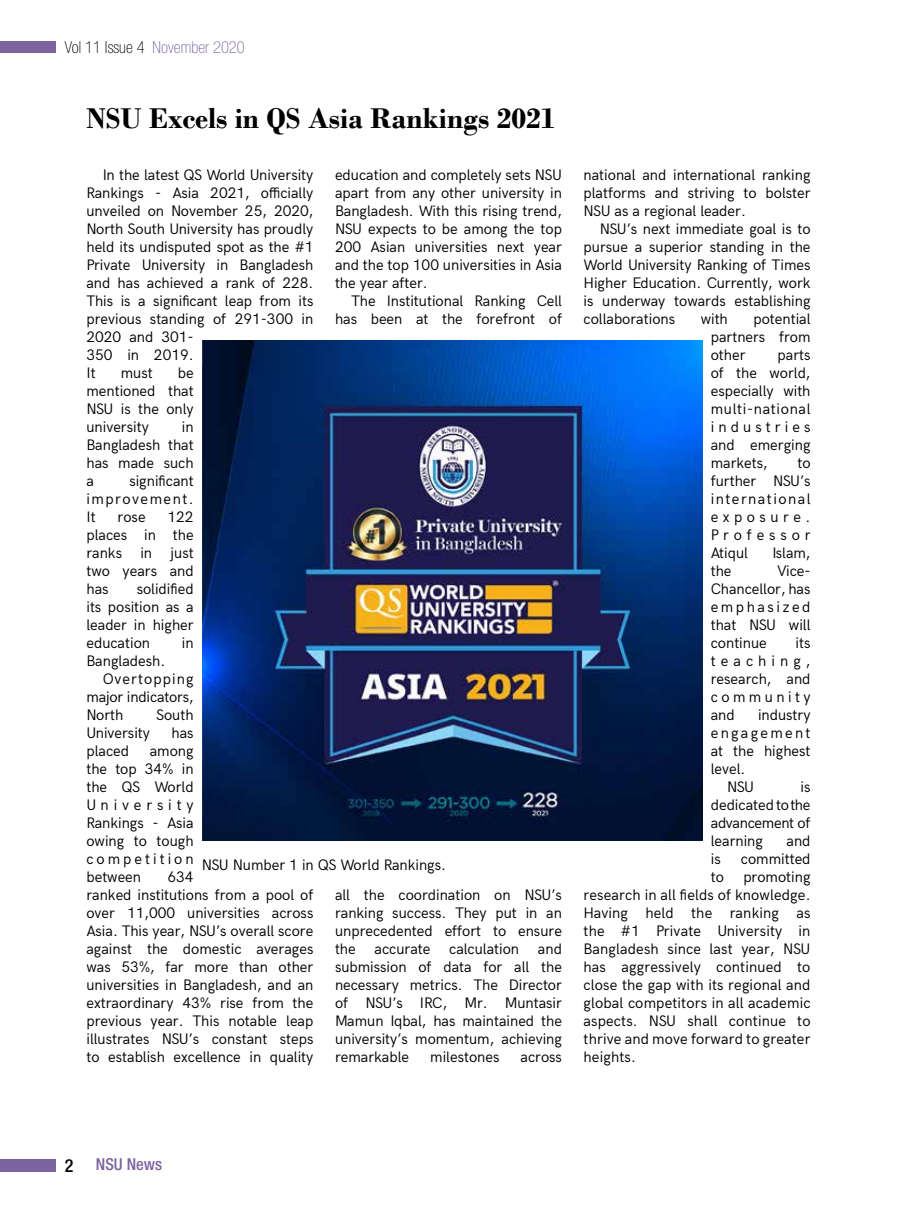
<style>
.page{position:relative;width:897px;height:1210px;background:#fff}
.page>*{position:absolute;margin:0;border:0;box-sizing:border-box;transform-origin:0 0}
.t1{font:700 30px "Bodoni";color:#000}
.t2{font:100 condensed 16.5px "Helvetica Neue LT Pro";color:#7b64a0}
.t3{font:500 condensed 16.5px "Helvetica Neue LT Pro";color:#7b64a0}
.t4{font:15px/18px "Acari Sans";color:#000;text-align:justify}
.t5{font:15px "Acari Sans";letter-spacing:.07em;color:#000}
.t6{font:15px "Acari Sans";letter-spacing:.15em;color:#000}
.s1{color:#000}
.s2{font-size:18px;color:#000}
</style>
<div class="page">
<div style="left:0;top:1158px;width:56px;height:13px;background:#7b64a0"></div>
<div style="left:0;top:41px;width:56px;height:11px;background:#7b64a0"></div>
<img style="left:202px;top:340px;width:500px;height:500px">
<p class="t2" style="left:65px;top:38px;width:181px"><span class="s1">Vol 11 Issue 4</span> November 2020</p>
<h1 class="t1" style="left:86px;top:100px;width:470px">NSU Excels in QS Asia Rankings 2021</h1>
<p class="t4" style="left:86px;top:165px;width:228px;text-align:left;text-indent:16px">In the latest QS World University<br>Rankings - Asia 2021, officially unveiled on November 25, 2020,<br>North South University has proudly held its undisputed spot as the #1<br>Private University in Bangladesh and has achieved a rank of 228.<br>This is a significant leap from its previous standing of 291-300 in<br>2020 and 301-<br>350 in 2019.<br>It</p>
<p class="t4" style="left:335px;top:165px;width:228px">education and completely sets NSU apart from any other university in Bangladesh. With this rising trend, NSU expects to be among the top 200 Asian universities next year and the top 100 universities in Asia the year after.</p>
<p class="t4" style="left:335px;top:291px;width:228px;text-align:right">The Institutional Ranking Cell has been at the forefront of</p>
<p class="t4" style="left:86px;top:363px;width:109px;text-indent:91px">be mentioned that NSU is the only university</p>
<p class="t4" style="left:121px;top:363px;width:33px">must</p>
<p class="t4" style="left:86px;top:417px;width:109px;text-indent:95px">in Bangladesh that has made such a</p>
<p class="t4" style="left:86px;top:471px;width:109px;text-indent:43px">significant improvement.<br>It</p>
<p class="t4" style="left:86px;top:507px;width:109px;text-indent:81px">122 places in the ranks in just two years and has</p>
<p class="t4" style="left:118px;top:507px;width:29px">rose</p>
<p class="t4" style="left:86px;top:579px;width:109px;text-indent:50px">solidified its position as a leader in higher education</p>
<p class="t4" style="left:182px;top:633px;width:13px">in</p>
<p class="t4" style="left:86px;top:651px;width:80px">Bangladesh.</p>
<p class="t5" style="left:103px;top:667px;width:92px">Overtopping</p>
<p class="t4" style="left:86px;top:687px;width:109px">major indicators,</p>
<p class="t4" style="left:86px;top:705px;width:38px">North</p>
<p class="t4" style="left:156px;top:705px;width:39px">South</p>
<p class="t4" style="left:86px;top:723px;width:65px">University</p>
<p class="t4" style="left:171px;top:723px;width:24px">has</p>
<p class="t4" style="left:86px;top:741px;width:44px">placed</p>
<p class="t4" style="left:86px;top:741px;width:109px;text-indent:63px">among the top 34% in the QS World University Rankings - Asia owing to tough competition between</p>
<p class="t4" style="left:202px;top:855px;width:246px">NSU Number 1 in QS World Rankings.</p>
<p class="t4" style="left:86px;top:867px;width:228px;text-align:left;text-indent:81px">634<br>ranked institutions from a pool of over 11,000 universities across<br>Asia. This year, NSU’s overall score against the domestic averages was 53%, far more than other universities in Bangladesh, and an extraordinary 43% rise from the previous year. This notable leap illustrates NSU’s constant steps to establish excellence in quality</p>
<p class="t4" style="left:335px;top:885px;width:228px">all the coordination on NSU’s ranking success. They put in an unprecedented effort to ensure the</p>
<p class="t4" style="left:335px;top:939px;width:228px;text-indent:203px">and submission of data for all the necessary metrics. The Director of NSU’s IRC, Mr. Muntasir Mamun Iqbal, has maintained the university’s momentum, achieving remarkable</p>
<p class="t4" style="left:374px;top:939px;width:57px">accurate</p>
<p class="t4" style="left:449px;top:939px;width:71px">calculation</p>
<p class="t4" style="left:430px;top:1047px;width:71px">milestones</p>
<p class="t4" style="left:520px;top:1047px;width:43px">across</p>
<p class="t4" style="left:583px;top:165px;width:228px">national and international ranking platforms and striving to bolster NSU as a regional leader.</p>
<p class="t4" style="left:583px;top:219px;width:228px;text-indent:16px">NSU’s next immediate goal is to pursue a superior standing in the World University Ranking of Times Higher Education. Currently, work is underway towards establishing collaborations</p>
<p class="t4" style="left:700px;top:309px;width:29px">with</p>
<p class="t4" style="left:710px;top:309px;width:101px;text-indent:43px">potential partners from other</p>
<p class="t4" style="left:710px;top:345px;width:101px;text-indent:67px">parts of the world, especially with multi-national industries and emerging markets,</p>
<p class="t4" style="left:710px;top:453px;width:101px;text-indent:87px">to further NSU’s international exposure.<br>Professor Atiqul</p>
<p class="t4" style="left:772px;top:543px;width:40px">Islam,</p>
<p class="t4" style="left:710px;top:561px;width:22px">the</p>
<p class="t4" style="left:710px;top:561px;width:101px;text-indent:66px">Vice-Chancellor, has emphasized that NSU will continue</p>
<p class="t4" style="left:710px;top:633px;width:101px;text-indent:85px">its teaching, research, and community and</p>
<p class="t4" style="left:758px;top:705px;width:54px">industry</p>
<p class="t6" style="left:710px;top:721px;width:101px">engagement</p>
<p class="t4" style="left:710px;top:741px;width:101px">at the highest</p>
<p class="t4" style="left:710px;top:759px;width:36px">level.</p>
<p class="t4" style="left:727px;top:777px;width:28px">NSU</p>
<p class="t4" style="left:710px;top:777px;width:101px;text-indent:90px">is dedicated to the advancement of learning</p>
<p class="t4" style="left:786px;top:831px;width:25px">and</p>
<p class="t4" style="left:710px;top:849px;width:11px">is</p>
<p class="t4" style="left:740px;top:849px;width:71px">committed</p>
<p class="t4" style="left:710px;top:867px;width:15px">to</p>
<p class="t4" style="left:583px;top:867px;width:228px;text-indent:160px">promoting research in all fields of knowledge.<br>Having held the ranking as the #1 Private University in Bangladesh since last year, NSU has aggressively continued to close the gap with its regional and global competitors in all academic aspects. NSU shall continue to thrive and move forward to greater heights.</p>
<p class="t3" style="left:65px;top:1154px;width:99px"><span class="s2">2</span> NSU News</p>
</div>
